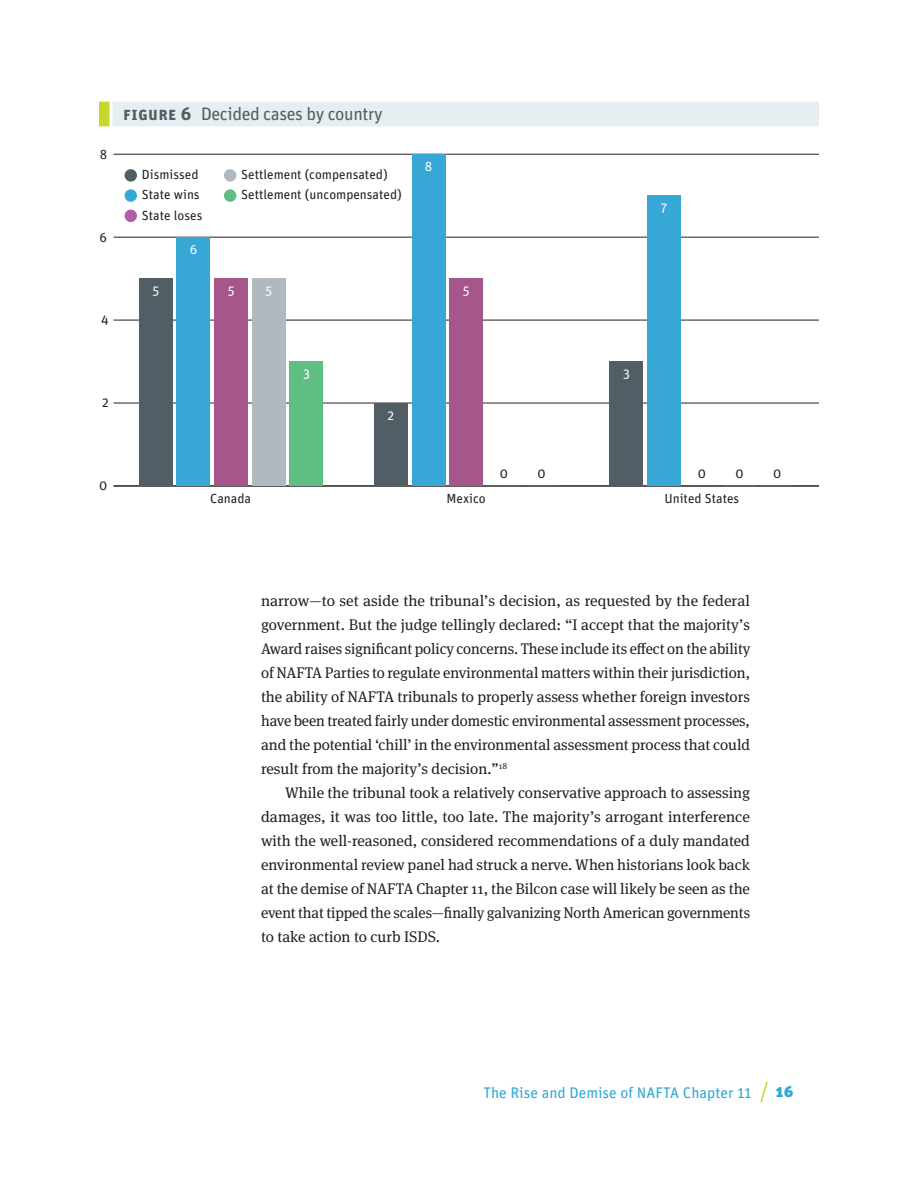
<style>
.page{position:relative;width:918px;height:1188px;background:#fff}
.page>*{position:absolute;margin:0;border:0;box-sizing:border-box;transform-origin:0 0}
.t1{font:18px "Unit OT";letter-spacing:-.02em;color:#525e65}
.t2{font:15.3px/24px "Meta Serif OT";color:#231f20;text-align:justify}
.t3{font:15.3px "Unit OT";color:#31a8d5}
.t4{font:900 15.3px "Unit";color:#31a8d5}
.t5{font:13.2px/20.2px "Unit OT";color:#231f20}
.t6{font:13.2px "Unit OT";color:#fff}
.s1{font-weight:700}
</style>
<div class="page">
<svg style="left:760px;top:1081px;width:8px;height:22px"></svg>
<div style="left:112px;top:102px;width:707px;height:24px;background:#e7eef1"></div>
<div style="left:99px;top:102px;width:11px;height:24px;background:#c5d62d"></div>
<hr style="left:114px;top:486px;width:705px;height:1px;background:#231f20">
<hr style="left:114px;top:403px;width:705px;height:1px;background:#231f20">
<hr style="left:114px;top:320px;width:705px;height:1px;background:#231f20">
<hr style="left:114px;top:237px;width:705px;height:1px;background:#231f20">
<hr style="left:114px;top:154px;width:705px;height:1px;background:#231f20">
<div style="left:289px;top:362px;width:34px;height:124px;background:#5fbe81"></div>
<div style="left:252px;top:279px;width:34px;height:207px;background:#afb9bf"></div>
<div style="left:214px;top:279px;width:34px;height:207px;background:#a5568b"></div>
<div style="left:449px;top:279px;width:34px;height:207px;background:#a5568b"></div>
<div style="left:177px;top:237px;width:33px;height:249px;background:#37a8d5"></div>
<div style="left:412px;top:154px;width:34px;height:332px;background:#37a8d5"></div>
<div style="left:647px;top:196px;width:34px;height:290px;background:#37a8d5"></div>
<div style="left:139px;top:279px;width:34px;height:207px;background:#525e65"></div>
<div style="left:374px;top:403px;width:34px;height:83px;background:#525e65"></div>
<div style="left:609px;top:362px;width:34px;height:124px;background:#525e65"></div>
<div style="left:125px;top:169px;width:12px;height:13px;background:#525e65;border-radius:50%"></div>
<div style="left:125px;top:189px;width:12px;height:13px;background:#37a8d5;border-radius:50%"></div>
<div style="left:125px;top:210px;width:12px;height:12px;background:#b35ba4;border-radius:50%"></div>
<div style="left:224px;top:169px;width:12px;height:13px;background:#afb9bf;border-radius:50%"></div>
<div style="left:224px;top:189px;width:12px;height:13px;background:#5fbe81;border-radius:50%"></div>
<p class="t5" style="left:100px;top:144px;width:9px">8</p>
<p class="t5" style="left:100px;top:227px;width:9px">6</p>
<p class="t5" style="left:101px;top:309px;width:9px">4</p>
<p class="t1" style="left:123px;top:103px;width:261px"><span class="s1">Figure 6</span> Decided cases by country</p>
<p class="t5" style="left:142px;top:165px;width:62px">Dismissed<br>State wins<br>State loses</p>
<p class="t5" style="left:241px;top:165px;width:162px">Settlement (compensated)<br>Settlement (uncompensated)</p>
<p class="t6" style="left:190px;top:242px;width:9px">6</p>
<p class="t6" style="left:153px;top:283px;width:8px">5</p>
<p class="t6" style="left:228px;top:283px;width:8px">5</p>
<p class="t6" style="left:266px;top:283px;width:8px">5</p>
<p class="t5" style="left:102px;top:392px;width:8px">2</p>
<p class="t6" style="left:303px;top:366px;width:8px">3</p>
<p class="t6" style="left:388px;top:407px;width:8px">2</p>
<p class="t6" style="left:425px;top:159px;width:9px">8</p>
<p class="t6" style="left:463px;top:283px;width:8px">5</p>
<p class="t6" style="left:661px;top:200px;width:8px">7</p>
<p class="t6" style="left:623px;top:366px;width:8px">3</p>
<p class="t5" style="left:99px;top:475px;width:10px">0</p>
<p class="t5" style="left:500px;top:463px;width:10px">0</p>
<p class="t5" style="left:537px;top:463px;width:10px">0</p>
<p class="t5" style="left:698px;top:463px;width:10px">0</p>
<p class="t5" style="left:735px;top:463px;width:10px">0</p>
<p class="t5" style="left:773px;top:463px;width:10px">0</p>
<p class="t5" style="left:210px;top:489px;width:43px">Canada</p>
<p class="t5" style="left:447px;top:489px;width:41px">Mexico</p>
<p class="t5" style="left:664px;top:489px;width:76px">United States</p>
<p class="t2" style="left:261px;top:589px;width:491px">narrow—to set aside the tribunal’s decision, as requested by the federal government. But the judge tellingly declared: “I accept that the majority’s Award raises significant policy concerns. These include its effect on the ability of NAFTA Parties to regulate environmental matters within their jurisdiction, the ability of NAFTA tribunals to properly assess whether foreign investors have been treated fairly under domestic environmental assessment processes, and the potential ‘chill’ in the environmental assessment process that could result from the majority’s decision.”<sup>18</sup></p>
<p class="t2" style="left:261px;top:781px;width:491px;text-indent:24px">While the tribunal took a relatively conservative approach to assessing damages, it was too little, too late. The majority’s arrogant interference with the well-reasoned, considered recommendations of a duly mandated environmental review panel had struck a nerve. When historians look back at the demise of NAFTA Chapter 11, the Bilcon case will likely be seen as the event that tipped the scales—finally galvanizing North American governments to take action to curb ISDS.</p>
<p class="t3" style="left:483px;top:1084px;width:269px">The Rise and Demise of NAFTA Chapter 11</p>
<p class="t4" style="left:776px;top:1082px;width:19px">16</p>
</div>
